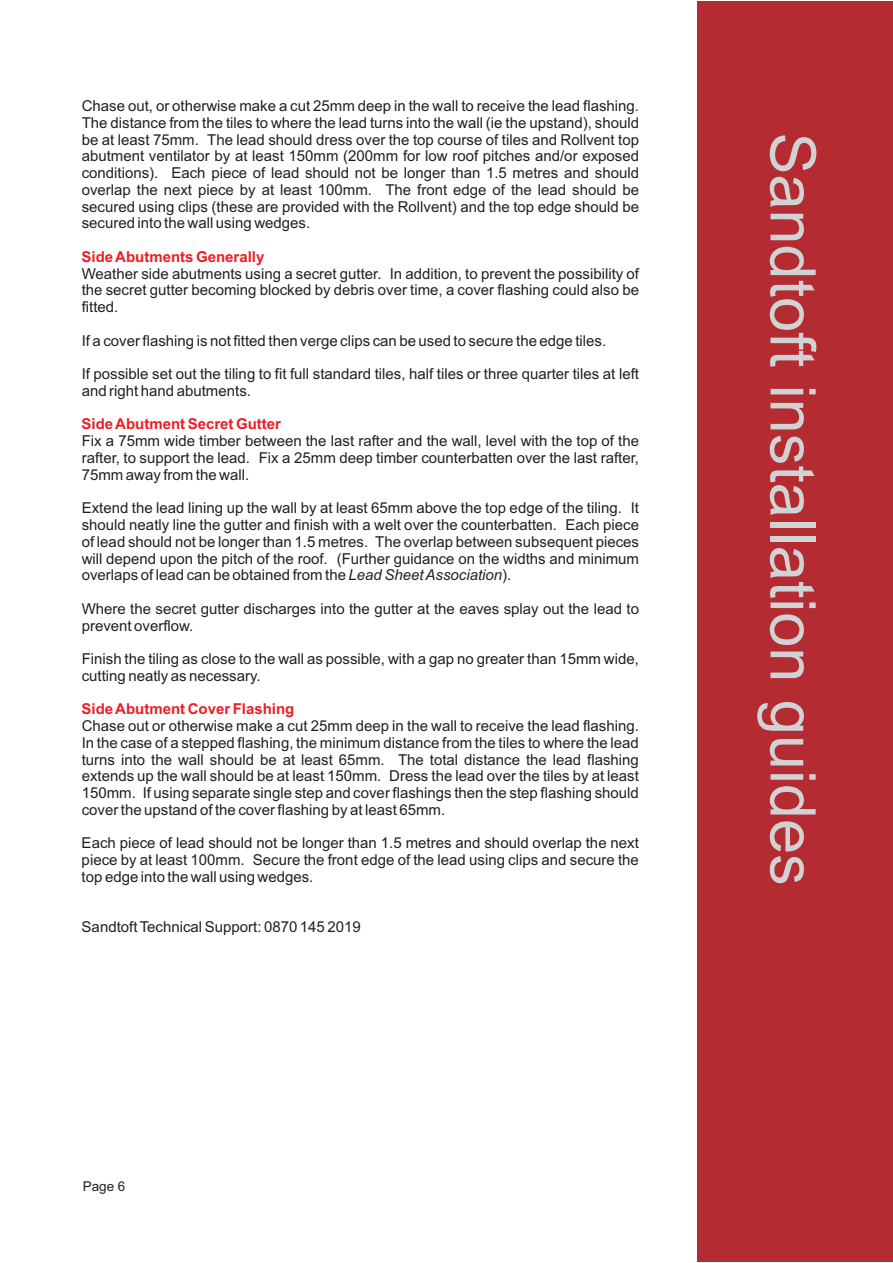
<style>
.page{position:relative;width:893px;height:1263px;background:#fff}
.page>*{position:absolute;margin:0;border:0;box-sizing:border-box;transform-origin:0 0}
.t1{font:63px "Arial";color:#d1d2d4}
.t2{font:15px/16.8px "Arial";color:#231f20;text-align:justify}
.t3{font:700 15px "Arial";color:#ee1d23}
.t4{font:13.5px "Arial";color:#231f20}
.s1{font-style:italic}
</style>
<div class="page">
<div style="left:697px;top:1px;width:196px;height:1261px;background:#b42c32"></div>
<p class="t2" style="left:82px;top:99px;width:559px">Chase out, or otherwise make a cut 25mm deep in the wall to receive the lead flashing.<br>The distance from the tiles to where the lead turns into the wall (ie the upstand), should be at least 75mm. The lead should dress over the top course of tiles and Rollvent top abutment ventilator by at least 150mm (200mm for low roof pitches and/or exposed conditions). Each piece of lead should not be longer than 1.5 metres and should overlap the next piece by at least 100mm. The front edge of the lead should be secured using clips (these are provided with the Rollvent) and the top edge should be secured into the wall using wedges.</p>
<p class="t2" style="left:82px;top:266px;width:559px">Weather side abutments using a secret gutter. In addition, to prevent the possibility of the secret gutter becoming blocked by debris over time, a cover flashing could also be fitted.</p>
<p class="t2" style="left:82px;top:333px;width:526px">If a cover flashing is not fitted then verge clips can be used to secure the edge tiles.</p>
<p class="t2" style="left:82px;top:367px;width:559px">If possible set out the tiling to fit full standard tiles, half tiles or three quarter tiles at left and right hand abutments.</p>
<p class="t2" style="left:82px;top:434px;width:559px">Fix a 75mm wide timber between the last rafter and the wall, level with the top of the rafter, to support the lead. Fix a 25mm deep timber counterbatten over the last rafter, 75mm away from the wall.</p>
<p class="t2" style="left:82px;top:501px;width:559px">Extend the lead lining up the wall by at least 65mm above the top edge of the tiling. It should neatly line the gutter and finish with a welt over the counterbatten. Each piece of lead should not be longer than 1.5 metres. The overlap between subsequent pieces will depend upon the pitch of the roof. (Further guidance on the widths and minimum overlaps of lead can be obtained from the <span class="s1">Lead Sheet Association</span>).</p>
<p class="t2" style="left:82px;top:601px;width:559px">Where the secret gutter discharges into the gutter at the eaves splay out the lead to prevent overflow.</p>
<p class="t2" style="left:82px;top:652px;width:559px">Finish the tiling as close to the wall as possible, with a gap no greater than 15mm wide, cutting neatly as necessary.</p>
<p class="t2" style="left:82px;top:719px;width:559px">Chase out or otherwise make a cut 25mm deep in the wall to receive the lead flashing.<br>In the case of a stepped flashing, the minimum distance from the tiles to where the lead turns into the wall should be at least 65mm. The total distance the lead flashing extends up the wall should be at least 150mm. Dress the lead over the tiles by at least 150mm. If using separate single step and cover flashings then the step flashing should cover the upstand of the cover flashing by at least 65mm.</p>
<p class="t2" style="left:82px;top:836px;width:559px">Each piece of lead should not be longer than 1.5 metres and should overlap the next piece by at least 100mm. Secure the front edge of the lead using clips and secure the top edge into the wall using wedges.</p>
<p class="t2" style="left:82px;top:920px;width:281px">Sandtoft Technical Support: 0870 145 2019</p>
<p class="t3" style="left:82px;top:251px;width:184px">Side Abutments Generally</p>
<p class="t3" style="left:82px;top:419px;width:201px">Side Abutment Secret Gutter</p>
<p class="t3" style="left:82px;top:703px;width:214px">Side Abutment Cover Flashing</p>
<p class="t4" style="left:83px;top:1181px;width:44px">Page 6</p>
<h1 class="t1" style="left:816px;top:132px;width:755px;rotate:90deg">Sandtoft installation guides</h1>
</div>
